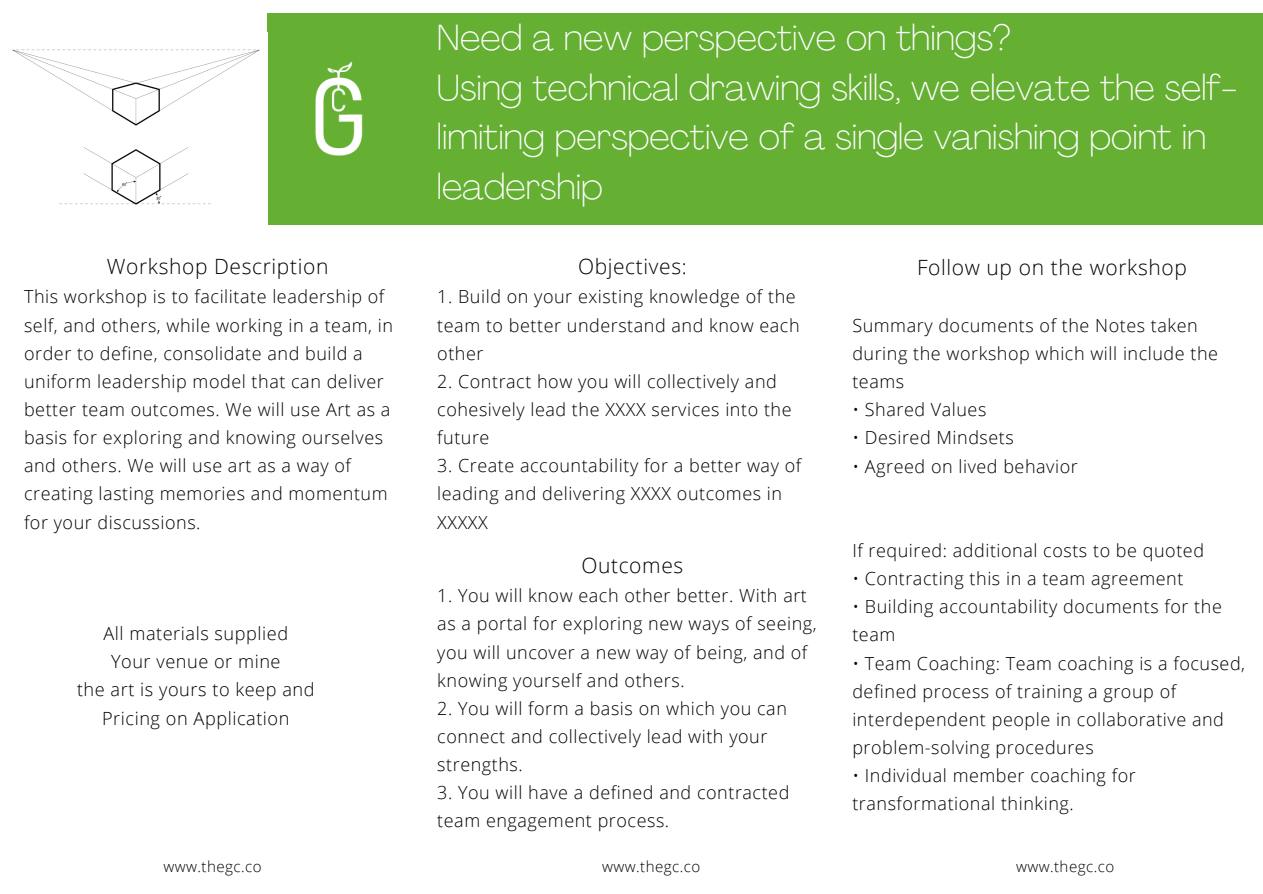
<style>
.page{position:relative;width:1263px;height:894px;background:#fff}
.page>*{position:absolute;margin:0;border:0;box-sizing:border-box;transform-origin:0 0}
.t1{font:100 36.15px/49.5px "Agrandir";color:#fff}
.t2{font:300 21px "Open Sans";letter-spacing:.03em;color:#000}
.t3{font:300 18.15px "Open Sans";letter-spacing:.03em;color:#000}
.t4{font:300 18px/28px "Open Sans";letter-spacing:.03em;color:#000}
.t5{font:300 15.15px "Open Sans";letter-spacing:.03em;color:#000}
</style>
<div class="page">
<div style="left:267px;top:14px;width:996px;height:211px;background:#65af33"></div>
<img style="left:315px;top:63px;width:48px;height:93px">
<img style="left:12px;top:33px;width:256px;height:191px">
<p class="t2" style="left:107px;top:252px;width:223px">Workshop Description</p>
<p class="t4" style="left:24px;top:282px;width:370px">This workshop is to facilitate leadership of self, and others, while working in a team, in order to define, consolidate and build a uniform leadership model that can deliver better team outcomes. We will use Art as a basis for exploring and knowing ourselves and others. We will use art as a way of creating lasting memories and momentum for your discussions.</p>
<p class="t3" style="left:103px;top:620px;width:186px">All materials supplied</p>
<p class="t3" style="left:111px;top:648px;width:171px">Your venue or mine</p>
<p class="t3" style="left:77px;top:676px;width:239px">the art is yours to keep and</p>
<p class="t3" style="left:102px;top:705px;width:189px">Pricing on Application</p>
<p class="t1" style="left:437px;top:17px;width:575px">Need a new perspective on things?</p>
<p class="t1" style="left:437px;top:66px;width:802px">Using technical drawing skills, we elevate the self&shy;limiting perspective of a single vanishing point in leadership</p>
<p class="t2" style="left:578px;top:252px;width:110px">Objectives:</p>
<p class="t4" style="left:437px;top:282px;width:364px">1. Build on your existing knowledge of the team to better understand and know each other</p>
<p class="t4" style="left:437px;top:367px;width:356px">2. Contract how you will collectively and cohesively lead the XXXX services into the future</p>
<p class="t4" style="left:437px;top:451px;width:365px">3. Create accountability for a better way of leading and delivering XXXX outcomes in<br>XXXXX</p>
<p class="t2" style="left:581px;top:550px;width:103px">Outcomes</p>
<p class="t4" style="left:437px;top:581px;width:381px">1. You will know each other better. With art as a portal for exploring new ways of seeing, you will uncover a new way of being, and of knowing yourself and others.</p>
<p class="t4" style="left:437px;top:693px;width:351px">2. You will form a basis on which you can connect and collectively lead with your strengths.</p>
<p class="t4" style="left:437px;top:778px;width:354px">3. You will have a defined and contracted team engagement process.</p>
<p class="t2" style="left:917px;top:252px;width:271px">Follow up on the workshop</p>
<p class="t4" style="left:852px;top:311px;width:367px">Summary documents of the Notes taken during the workshop which will include the teams</p>
<p class="t4" style="left:852px;top:395px;width:136px">• Shared Values</p>
<p class="t4" style="left:852px;top:423px;width:163px">• Desired Mindsets</p>
<p class="t4" style="left:852px;top:451px;width:227px">• Agreed on lived behavior</p>
<p class="t4" style="left:852px;top:536px;width:353px">If required: additional costs to be quoted</p>
<p class="t4" style="left:852px;top:564px;width:333px">• Contracting this in a team agreement</p>
<p class="t4" style="left:852px;top:592px;width:371px">• Building accountability documents for the team</p>
<p class="t4" style="left:852px;top:648px;width:394px">• Team Coaching: Team coaching is a focused, defined process of training a group of interdependent people in collaborative and problem-solving procedures</p>
<p class="t4" style="left:852px;top:761px;width:285px">• Individual member coaching for transformational thinking.</p>
<p class="t5" style="left:163px;top:856px;width:100px">www.thegc.co</p>
<p class="t5" style="left:602px;top:856px;width:100px">www.thegc.co</p>
<p class="t5" style="left:1016px;top:856px;width:100px">www.thegc.co</p>
</div>
